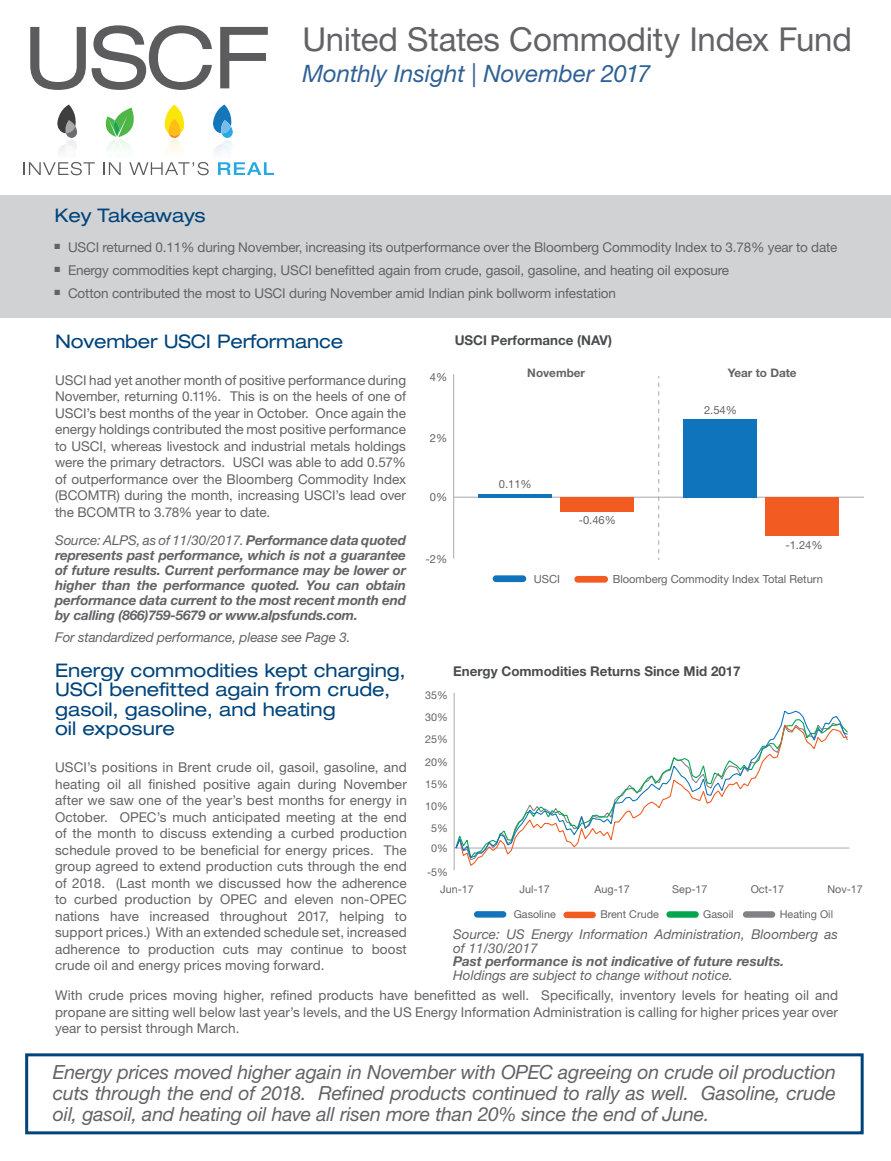
<style>
.page{position:relative;width:891px;height:1161px;background:#fff}
.page>*{position:absolute;margin:0;border:0;box-sizing:border-box;transform-origin:0 0}
.t1{font:33px "Helvetica Neue LT Std";letter-spacing:-.005em;color:#636366}
.t2{font:italic 24px "Helvetica Neue LT Std";letter-spacing:-.005em;color:#306195}
.t3{font:italic 19.5px/21px "Helvetica Neue LT Std";letter-spacing:-.01em;color:#636366;text-align:justify}
.t4{font:expanded 18.75px/19.5px "Helvetica Neue LT Std";color:#00447b}
.t5{font:13.5px/16.5px "Helvetica Neue LT Std";letter-spacing:-.01em;color:#636366;text-align:justify}
.t6{font:italic 700 13.5px/15px "Helvetica Neue LT Std";letter-spacing:-.01em;color:#636366;text-align:justify}
.t7{font:italic 13.5px/13.5px "Helvetica Neue LT Std";color:#636366}
.t8{font:700 13.5px "Helvetica Neue LT Std";color:#4b4c4d}
.t9{font:700 11.7px "Helvetica Neue LT Std";color:#636366}
.t10{font:11.25px "Helvetica Neue LT Std";color:#636366}
.t11{font:10.8px "Helvetica Neue LT Std";color:#636366}
.s1{font-weight:400}
</style>
<div class="page">
<svg style="left:30px;top:27px;width:56px;height:63px"></svg>
<svg style="left:92px;top:25px;width:120px;height:65px"></svg>
<svg style="left:220px;top:27px;width:48px;height:61px"></svg>
<svg style="left:24px;top:105px;width:250px;height:70px"></svg>
<div style="left:0;top:196px;width:891px;height:122px;background:#d1d2d4"></div>
<div style="left:25px;top:1053px;width:839px;height:81px;border:3px solid #00447b"></div>
<hr style="left:454px;top:497px;width:410px;height:1px;background:#a8a9ad">
<hr style="left:453px;top:374px;width:1px;height:185px;background:#a8a9ad">
<div style="left:560px;top:497px;width:74px;height:14px;background:#f25b21"></div>
<div style="left:766px;top:497px;width:73px;height:38px;background:#f25b21"></div>
<hr style="left:478px;top:494px;width:74px;height:3px;background:#1074bc">
<div style="left:683px;top:419px;width:74px;height:78px;background:#1074bc"></div>
<svg style="left:493px;top:575px;width:33px;height:7px"></svg>
<svg style="left:574px;top:576px;width:34px;height:7px"></svg>
<svg style="left:658px;top:376px;width:1px;height:184px"></svg>
<hr style="left:454px;top:693px;width:1px;height:177px;background:#a8a9ad">
<svg style="left:455px;top:710px;width:394px;height:149px"></svg>
<svg style="left:474px;top:911px;width:32px;height:7px"></svg>
<svg style="left:564px;top:912px;width:32px;height:6px"></svg>
<svg style="left:666px;top:911px;width:33px;height:7px"></svg>
<svg style="left:743px;top:911px;width:32px;height:7px"></svg>
<h1 class="t1" style="left:302px;top:19px;width:551px">United States Commodity Index Fund</h1>
<h2 class="t2" style="left:302px;top:59px;width:350px">Monthly Insight | November 2017</h2>
<p class="t4" style="left:55px;top:205px;width:153px">Key Takeaways</p>
<p class="t5" style="left:55px;top:239px;width:784px">■ USCI returned 0.11% during November, increasing its outperformance over the Bloomberg Commodity Index to 3.78% year to date</p>
<p class="t5" style="left:55px;top:262px;width:676px">■ Energy commodities kept charging, USCI benefitted again from crude, gasoil, gasoline, and heating oil exposure</p>
<p class="t5" style="left:55px;top:285px;width:563px">■ Cotton contributed the most to USCI during November amid Indian pink bollworm infestation</p>
<p class="t4" style="left:55px;top:331px;width:290px">November USCI Performance</p>
<p class="t5" style="left:55px;top:372px;width:353px">USCI had yet another month of positive performance during November, returning 0.11%. This is on the heels of one of USCI’s best months of the year in October. Once again the energy holdings contributed the most positive performance to USCI, whereas livestock and industrial metals holdings were the primary detractors. USCI was able to add 0.57% of outperformance over the Bloomberg Commodity Index (BCOMTR) during the month, increasing USCI’s lead over the BCOMTR to 3.78% year to date.</p>
<p class="t6" style="left:55px;top:533px;width:353px"><span class="s1">Source: ALPS, as of 11/30/2017.</span> Performance data quoted represents past performance, which is not a guarantee of future results. Current performance may be lower or higher than the performance quoted. You can obtain performance data current to the most recent month end by calling (866)759-5679 or www.alpsfunds.com.</p>
<p class="t7" style="left:55px;top:630px;width:297px">For standardized performance, please see Page 3.</p>
<p class="t4" style="left:55px;top:660px;width:352px">Energy commodities kept charging,<br>USCI benefitted again from crude, gasoil, gasoline, and heating<br>oil exposure</p>
<p class="t5" style="left:55px;top:759px;width:353px">USCI’s positions in Brent crude oil, gasoil, gasoline, and heating oil all finished positive again during November after we saw one of the year’s best months for energy in October. OPEC’s much anticipated meeting at the end of the month to discuss extending a curbed production schedule proved to be beneficial for energy prices. The group agreed to extend production cuts through the end of 2018. (Last month we discussed how the adherence to curbed production by OPEC and eleven non-OPEC nations have increased throughout 2017, helping to support prices.) With an extended schedule set, increased adherence to production cuts may continue to boost crude oil and energy prices moving forward.</p>
<p class="t5" style="left:55px;top:987px;width:785px">With crude prices moving higher, refined products have benefitted as well. Specifically, inventory levels for heating oil and propane are sitting well below last year’s levels, and the US Energy Information Administration is calling for higher prices year over year to persist through March.</p>
<p class="t8" style="left:455px;top:332px;width:159px">USCI Performance (NAV)</p>
<p class="t9" style="left:527px;top:366px;width:59px">November</p>
<p class="t9" style="left:728px;top:366px;width:70px">Year to Date</p>
<p class="t10" style="left:430px;top:370px;width:19px">4%</p>
<p class="t10" style="left:704px;top:404px;width:34px">2.54%</p>
<p class="t10" style="left:430px;top:432px;width:19px">2%</p>
<p class="t10" style="left:499px;top:477px;width:34px">0.11%</p>
<p class="t10" style="left:430px;top:491px;width:19px">0%</p>
<p class="t10" style="left:579px;top:513px;width:39px">-0.46%</p>
<p class="t10" style="left:785px;top:538px;width:39px">-1.24%</p>
<p class="t10" style="left:426px;top:552px;width:23px">-2%</p>
<p class="t10" style="left:534px;top:572px;width:28px">USCI</p>
<p class="t10" style="left:613px;top:572px;width:212px">Bloomberg Commodity Index Total Return</p>
<p class="t8" style="left:453px;top:663px;width:289px">Energy Commodities Returns Since Mid 2017</p>
<p class="t11" style="left:425px;top:689px;width:24px">35%</p>
<p class="t11" style="left:425px;top:711px;width:24px">30%</p>
<p class="t11" style="left:425px;top:733px;width:24px">25%</p>
<p class="t11" style="left:425px;top:755px;width:24px">20%</p>
<p class="t11" style="left:425px;top:777px;width:24px">15%</p>
<p class="t11" style="left:425px;top:800px;width:24px">10%</p>
<p class="t11" style="left:431px;top:822px;width:18px">5%</p>
<p class="t11" style="left:431px;top:842px;width:18px">0%</p>
<p class="t11" style="left:427px;top:866px;width:22px">-5%</p>
<p class="t11" style="left:440px;top:882px;width:35px">Jun-17</p>
<p class="t11" style="left:520px;top:882px;width:32px">Jul-17</p>
<p class="t11" style="left:595px;top:882px;width:37px">Aug-17</p>
<p class="t11" style="left:672px;top:882px;width:37px">Sep-17</p>
<p class="t11" style="left:751px;top:882px;width:35px">Oct-17</p>
<p class="t11" style="left:827px;top:882px;width:37px">Nov-17</p>
<p class="t7" style="left:453px;top:927px;width:386px">Source: US Energy Information Administration, Bloomberg as of 11/30/2017</p>
<p class="t6" style="left:453px;top:953px;width:333px">Past performance is not indicative of future results.</p>
<p class="t7" style="left:453px;top:968px;width:281px">Holdings are subject to change without notice.</p>
<p class="t11" style="left:514px;top:908px;width:44px">Gasoline</p>
<p class="t11" style="left:600px;top:908px;width:60px">Brent Crude</p>
<p class="t11" style="left:703px;top:908px;width:32px">Gasoil</p>
<p class="t11" style="left:780px;top:908px;width:55px">Heating Oil</p>
<p class="t3" style="left:53px;top:1061px;width:785px">Energy prices moved higher again in November with OPEC agreeing on crude oil production cuts through the end of 2018. Refined products continued to rally as well. Gasoline, crude oil, gasoil, and heating oil have all risen more than 20% since the end of June.</p>
</div>
